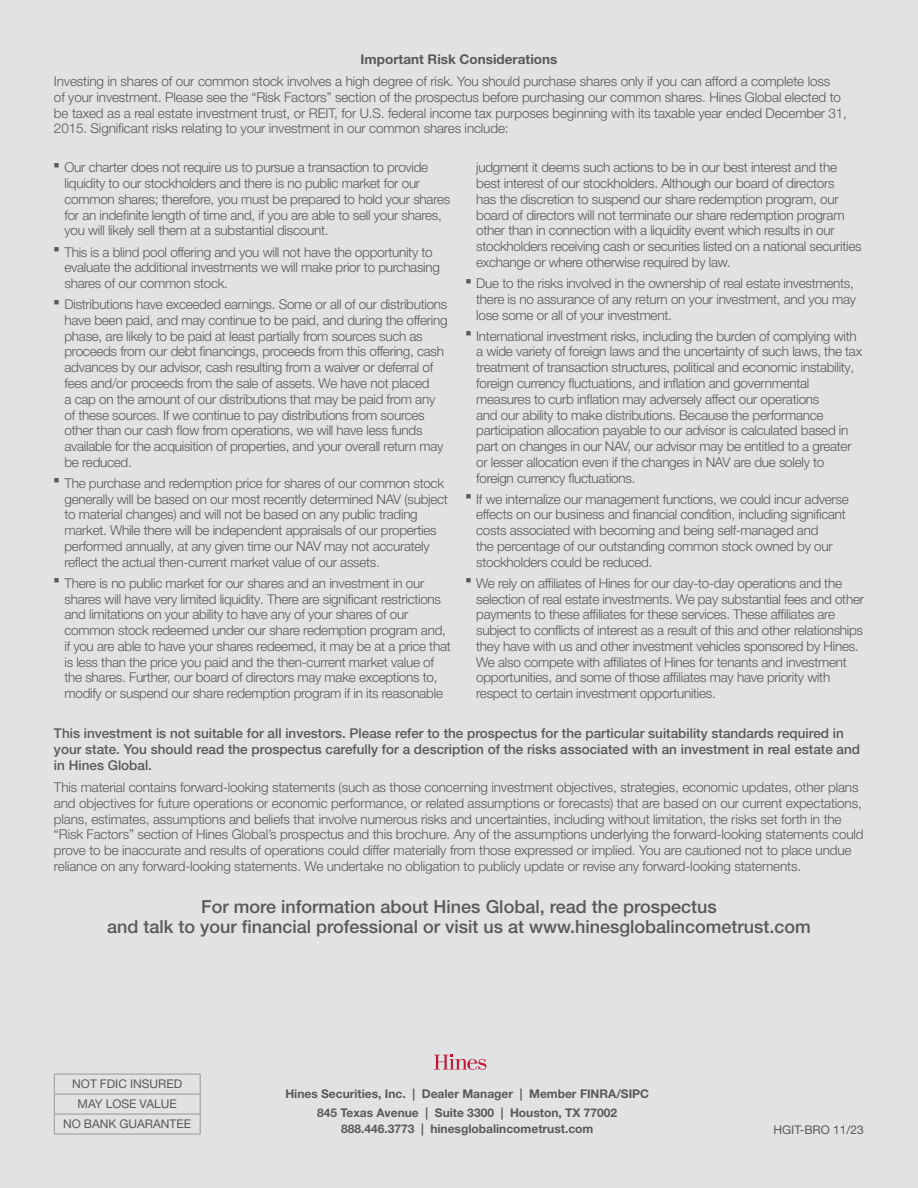
<style>
.page{position:relative;width:918px;height:1188px;background:#e0e2e3}
.page>*{position:absolute;margin:0;border:0;box-sizing:border-box;transform-origin:0 0}
.t1{font:500 18px/19.5px "Helvetica Neue LT Pro";color:#58595b;text-align:center}
.t2{font:300 13.5px/15.8px "Helvetica Neue LT Pro";letter-spacing:-.02em;color:#58595b}
.t3{font:500 13.5px/15.8px "Helvetica Neue LT Pro";color:#58595b}
.t4{font:700 13.5px "Helvetica Neue LT Pro";color:#58595b}
.t5{font:700 12px/18.9px "Helvetica Neue LT Pro";color:#58595b;text-align:center}
.t6{font:12px/20px "Helvetica Neue LT Pro";color:#58595b;text-align:center}
</style>
<div class="page">
<hr style="left:54px;top:1074px;width:146px;height:1px;background:#95999b">
<hr style="left:54px;top:1094px;width:146px;height:1px;background:#95999b">
<hr style="left:54px;top:1114px;width:146px;height:1px;background:#95999b">
<svg style="left:54px;top:1074px;width:1px;height:60px"></svg>
<svg style="left:200px;top:1074px;width:1px;height:60px"></svg>
<hr style="left:54px;top:1134px;width:146px;height:1px;background:#95999b">
<svg style="left:434px;top:1055px;width:52px;height:15px"></svg>
<p class="t4" style="left:361px;top:50px;width:198px">Important Risk Considerations</p>
<p class="t2" style="left:54px;top:73px;width:795px">Investing in shares of our common stock involves a high degree of risk. You should purchase shares only if you can afford a complete loss<br>of your investment. Please see the “Risk Factors” section of the prospectus before purchasing our common shares. Hines Global elected to be taxed as a real estate investment trust, or REIT, for U.S. federal income tax purposes beginning with its taxable year ended December 31, 2015. Significant risks relating to your investment in our common shares include:</p>
<p class="t2" style="left:64px;top:159px;width:387px">Our charter does not require us to pursue a transaction to provide liquidity to our stockholders and there is no public market for our common shares; therefore, you must be prepared to hold your shares for an indefinite length of time and, if you are able to sell your shares, you will likely sell them at a substantial discount.</p>
<p class="t2" style="left:64px;top:244px;width:377px">This is a blind pool offering and you will not have the opportunity to evaluate the additional investments we will make prior to purchasing shares of our common stock.</p>
<p class="t2" style="left:64px;top:296px;width:385px">Distributions have exceeded earnings. Some or all of our distributions have been paid, and may continue to be paid, and during the offering phase, are likely to be paid at least partially from sources such as proceeds from our debt financings, proceeds from this offering, cash advances by our advisor, cash resulting from a waiver or deferral of fees and/or proceeds from the sale of assets. We have not placed<br>a cap on the amount of our distributions that may be paid from any of these sources. If we continue to pay distributions from sources other than our cash flow from operations, we will have less funds available for the acquisition of properties, and your overall return may be reduced.</p>
<p class="t2" style="left:64px;top:475px;width:385px">The purchase and redemption price for shares of our common stock generally will be based on our most recently determined NAV (subject to material changes) and will not be based on any public trading market. While there will be independent appraisals of our properties performed annually, at any given time our NAV may not accurately reflect the actual then-current market value of our assets.</p>
<p class="t2" style="left:64px;top:575px;width:388px">There is no public market for our shares and an investment in our shares will have very limited liquidity. There are significant restrictions and limitations on your ability to have any of your shares of our common stock redeemed under our share redemption program and, if you are able to have your shares redeemed, it may be at a price that is less than the price you paid and the then-current market value of the shares. Further, our board of directors may make exceptions to, modify or suspend our share redemption program if in its reasonable</p>
<p class="t2" style="left:476px;top:160px;width:387px">judgment it deems such actions to be in our best interest and the best interest of our stockholders. Although our board of directors<br>has the discretion to suspend our share redemption program, our board of directors will not terminate our share redemption program other than in connection with a liquidity event which results in our stockholders receiving cash or securities listed on a national securities exchange or where otherwise required by law.</p>
<p class="t2" style="left:476px;top:275px;width:381px">Due to the risks involved in the ownership of real estate investments, there is no assurance of any return on your investment, and you may lose some or all of your investment.</p>
<p class="t2" style="left:476px;top:328px;width:387px">International investment risks, including the burden of complying with a wide variety of foreign laws and the uncertainty of such laws, the tax treatment of transaction structures, political and economic instability, foreign currency fluctuations, and inflation and governmental measures to curb inflation may adversely affect our operations<br>and our ability to make distributions. Because the performance participation allocation payable to our advisor is calculated based in part on changes in our NAV, our advisor may be entitled to a greater or lesser allocation even if the changes in NAV are due solely to foreign currency fluctuations.</p>
<p class="t2" style="left:476px;top:491px;width:374px">If we internalize our management functions, we could incur adverse effects on our business and financial condition, including significant costs associated with becoming and being self-managed and<br>the percentage of our outstanding common stock owned by our stockholders could be reduced.</p>
<p class="t2" style="left:476px;top:575px;width:389px">We rely on affiliates of Hines for our day-to-day operations and the selection of real estate investments. We pay substantial fees and other payments to these affiliates for these services. These affiliates are subject to conflicts of interest as a result of this and other relationships they have with us and other investment vehicles sponsored by Hines.<br>We also compete with affiliates of Hines for tenants and investment opportunities, and some of those affiliates may have priority with respect to certain investment opportunities.</p>
<p class="t3" style="left:54px;top:725px;width:808px">This investment is not suitable for all investors. Please refer to the prospectus for the particular suitability standards required in your state. You should read the prospectus carefully for a description of the risks associated with an investment in real estate and in Hines Global.</p>
<p class="t2" style="left:54px;top:779px;width:811px">This material contains forward-looking statements (such as those concerning investment objectives, strategies, economic updates, other plans and objectives for future operations or economic performance, or related assumptions or forecasts) that are based on our current expectations, plans, estimates, assumptions and beliefs that involve numerous risks and uncertainties, including without limitation, the risks set forth in the “Risk Factors” section of Hines Global’s prospectus and this brochure. Any of the assumptions underlying the forward-looking statements could prove to be inaccurate and results of operations could differ materially from those expressed or implied. You are cautioned not to place undue reliance on any forward-looking statements. We undertake no obligation to publicly update or revise any forward-looking statements.</p>
<h1 class="t1" style="left:107px;top:897px;width:705px">For more information about Hines Global, read the prospectus<br>and talk to your financial professional or visit us at www.hinesglobalincometrust.com</h1>
<p class="t6" style="left:63px;top:1074px;width:129px">NOT FDIC INSURED<br>MAY LOSE VALUE<br>NO BANK GUARANTEE</p>
<p class="t5" style="left:285px;top:1084px;width:365px">Hines Securities, Inc. | Dealer Manager | Member FINRA/SIPC<br>845 Texas Avenue | Suite 3300 | Houston, TX 77002</p>
<p class="t5" style="left:341px;top:1119px;width:254px">888.446.3773 | hinesglobalincometrust.com</p>
<p class="t6" style="left:774px;top:1119px;width:92px">HGIT-BRO 11/23</p>
</div>
